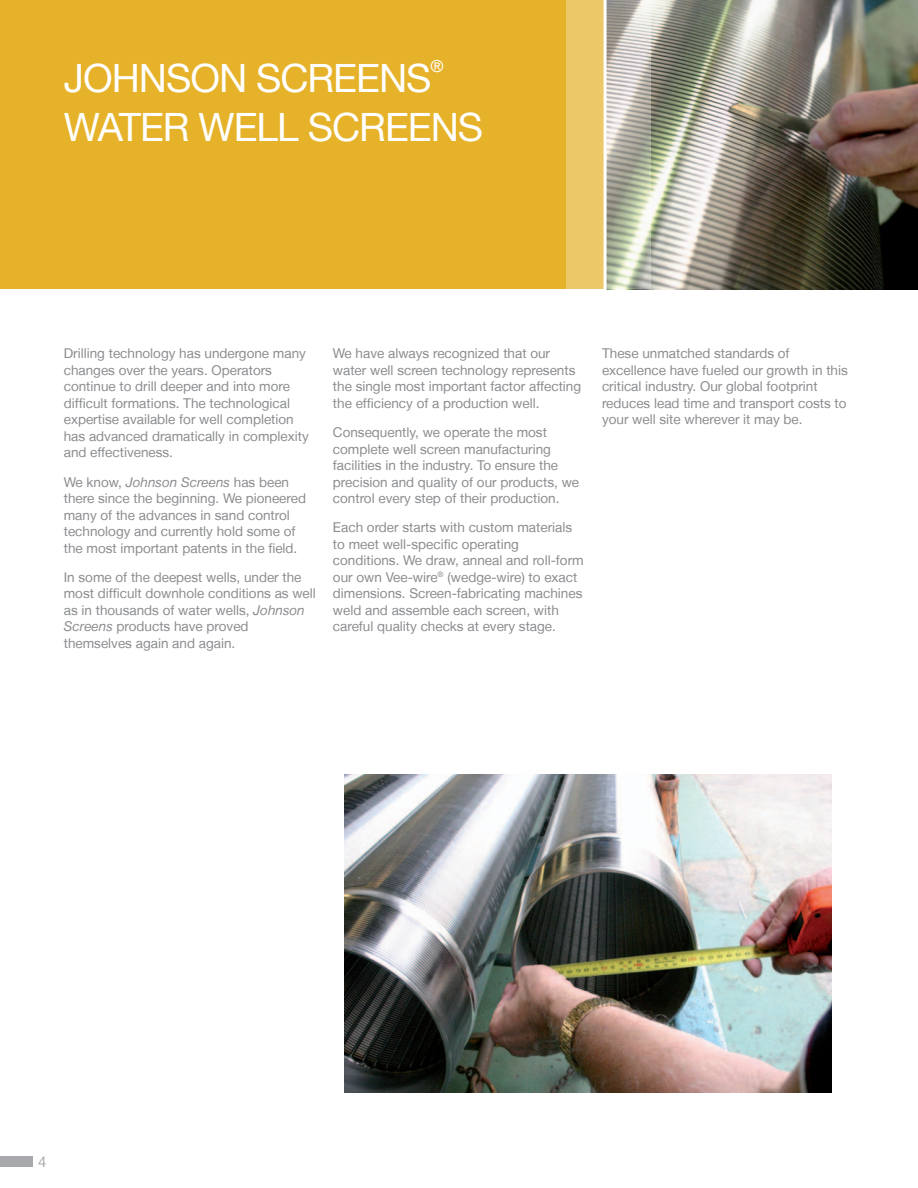
<style>
.page{position:relative;width:918px;height:1188px;background:#fff}
.page>*{position:absolute;margin:0;border:0;box-sizing:border-box;transform-origin:0 0}
.t1{font:39px "Helvetica Neue LT";letter-spacing:-.025em;color:#fff}
.t2{font:16.5px "Helvetica Neue LT";color:#fff}
.t3{font:13.5px/16.5px "Helvetica Neue LT";color:#8a8c8f}
.s1{font-style:italic}
</style>
<div class="page">
<div style="left:0;top:1157px;width:32px;height:10px;background:#a8a9ad"></div>
<div style="left:0;top:0;width:604px;height:289px;background:#e6b22a"></div>
<img style="left:651px;top:0;width:267px;height:289px">
<svg style="left:567px;top:0;width:84px;height:289px;background:#d5c491"></svg>
<img style="left:345px;top:775px;width:487px;height:317px">
<h1 class="t1" style="left:64px;top:54px;width:369px">JOHNSON SCREENS</h1>
<p class="t2" style="left:430px;top:56px;width:15px">®</p>
<h1 class="t1" style="left:64px;top:104px;width:421px">WATER WELL SCREENS</h1>
<p class="t3" style="left:64px;top:345px;width:247px">Drilling technology has undergone many changes over the years. Operators continue to drill deeper and into more difficult formations. The technological expertise available for well completion has advanced dramatically in complexity and effectiveness.</p>
<p class="t3" style="left:64px;top:473px;width:244px">We know, <span class="s1">Johnson Screens</span> has been there since the beginning. We pioneered many of the advances in sand control technology and currently hold some of the most important patents in the field.</p>
<p class="t3" style="left:64px;top:569px;width:254px">In some of the deepest wells, under the most difficult downhole conditions as well as in thousands of water wells, <span class="s1">Johnson Screens</span> products have proved themselves again and again.</p>
<p class="t3" style="left:333px;top:345px;width:250px">We have always recognized that our water well screen technology represents the single most important factor affecting the efficiency of a production well.</p>
<p class="t3" style="left:333px;top:424px;width:248px">Consequently, we operate the most complete well screen manufacturing facilities in the industry. To ensure the precision and quality of our products, we control every step of their production.</p>
<p class="t3" style="left:333px;top:519px;width:252px">Each order starts with custom materials to meet well-specific operating conditions. We draw, anneal and roll-form our own Vee-wire<sup>®</sup> (wedge-wire) to exact dimensions. Screen-fabricating machines weld and assemble each screen, with careful quality checks at every stage.</p>
<p class="t3" style="left:602px;top:345px;width:247px">These unmatched standards of excellence have fueled our growth in this critical industry. Our global footprint reduces lead time and transport costs to your well site wherever it may be.</p>
</div>
